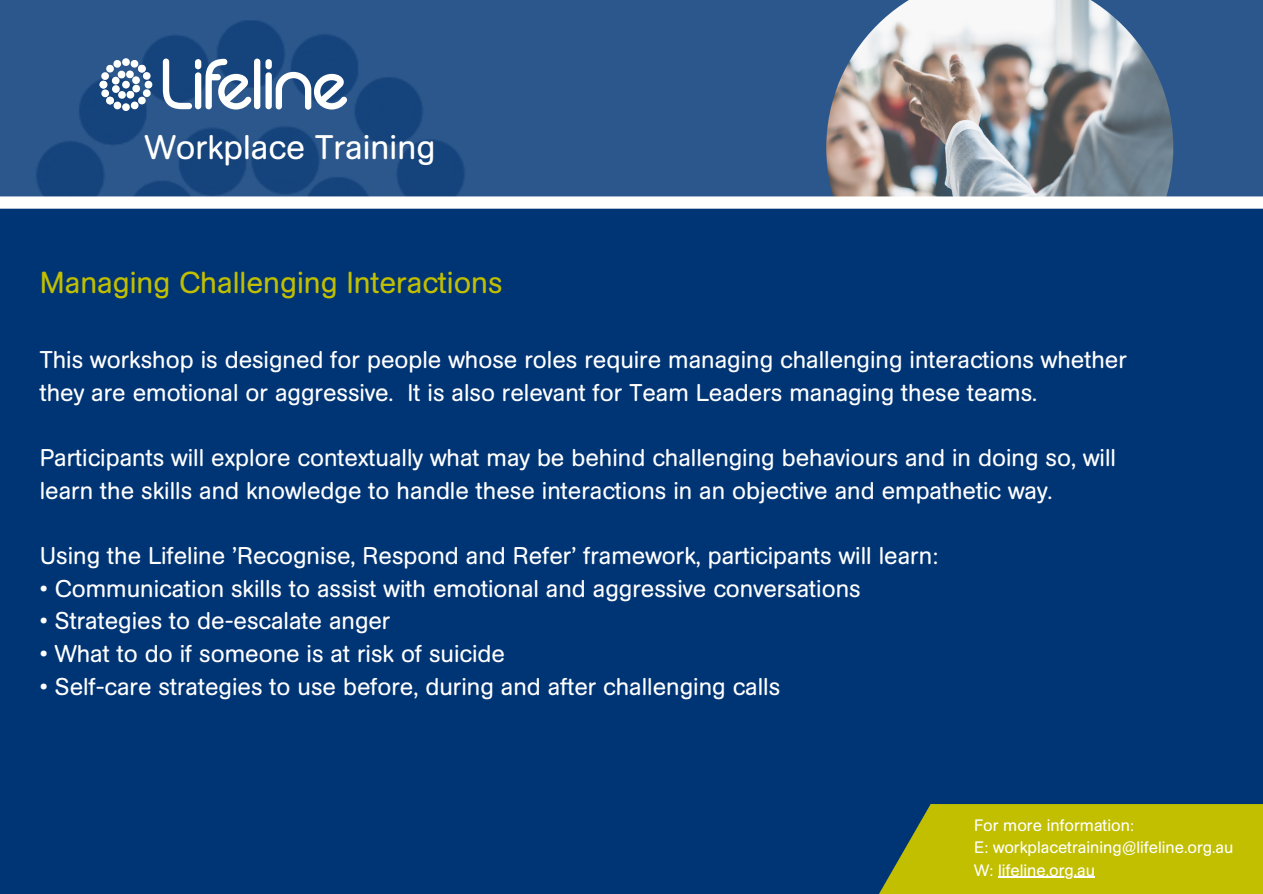
<style>
.page{position:relative;width:1263px;height:894px;background:#fff}
.page>*{position:absolute;margin:0;border:0;box-sizing:border-box;transform-origin:0 0}
.t1{font:33.75px "AG Book Rounded BQ";color:#fffffe}
.t2{font:30px "AG Book Rounded BQ";color:#c1bf00}
.t3{font:24px/32.5px "AG Book Rounded BQ";color:#fff}
.t4{font:16.5px "AG Book Rounded BQ";color:#fff}
</style>
<div class="page">
<svg style="left:0;top:0;width:1263px;height:196px;background:#285389"></svg>
<svg style="left:163px;top:59px;width:29px;height:50px"></svg>
<div style="left:195px;top:72px;width:6px;height:37px;background:#fffffe;border-radius:3px"></div>
<div style="left:254px;top:59px;width:6px;height:50px;background:#fffffe;border-radius:3px"></div>
<svg style="left:276px;top:72px;width:71px;height:38px"></svg>
<svg style="left:205px;top:59px;width:47px;height:50px"></svg>
<div style="left:195px;top:59px;width:6px;height:10px;background:#fffffe;border-radius:3px"></div>
<div style="left:265px;top:72px;width:7px;height:37px;background:#fffffe;border-radius:3px"></div>
<div style="left:265px;top:59px;width:7px;height:10px;background:#fffffe;border-radius:3px"></div>
<svg style="left:100px;top:59px;width:52px;height:51px"></svg>
<img style="left:826px;top:0;width:347px;height:196px">
<div style="left:0;top:196px;width:1263px;height:697px;background:#003575"></div>
<svg style="left:861px;top:803px;width:402px;height:90px;background:#a9ae0e"></svg>
<hr style="left:998px;top:876px;width:97px;height:1px;background:#fff">
<p class="t1" style="left:145px;top:128px;width:292px">Workplace Training</p>
<p class="t2" style="left:40px;top:266px;width:464px">Managing Challenging Interactions</p>
<p class="t3" style="left:40px;top:344px;width:1089px">This workshop is designed for people whose roles require managing challenging interactions whether they are emotional or aggressive. It is also relevant for Team Leaders managing these teams.</p>
<p class="t3" style="left:40px;top:441px;width:1078px">Participants will explore contextually what may be behind challenging behaviours and in doing so, will learn the skills and knowledge to handle these interactions in an objective and empathetic way.</p>
<p class="t3" style="left:40px;top:539px;width:900px">Using the Lifeline ’Recognise, Respond and Refer’ framework, participants will learn:</p>
<p class="t3" style="left:40px;top:572px;width:822px">• Communication skills to assist with emotional and aggressive conversations</p>
<p class="t3" style="left:40px;top:605px;width:352px">• Strategies to de-escalate anger</p>
<p class="t3" style="left:40px;top:637px;width:467px">• What to do if someone is at risk of suicide</p>
<p class="t3" style="left:40px;top:670px;width:742px">• Self-care strategies to use before, during and after challenging calls</p>
<p class="t4" style="left:974px;top:815px;width:161px">For more information:</p>
<p class="t4" style="left:974px;top:837px;width:261px">E: workplacetraining@lifeline.org.au</p>
<p class="t4" style="left:974px;top:860px;width:122px">W: lifeline.org.au</p>
</div>
